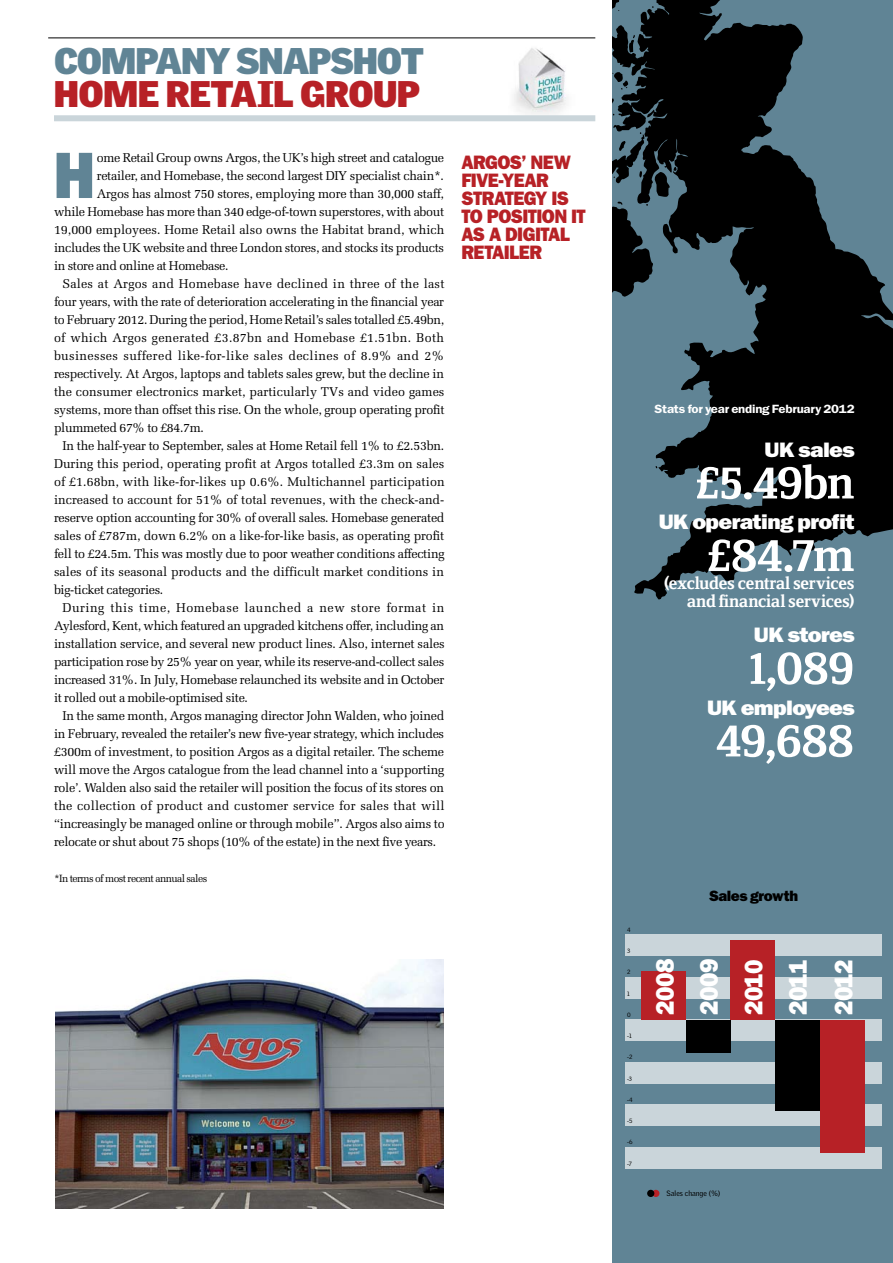
<style>
.page{position:relative;width:893px;height:1263px;background:#fff}
.page>*{position:absolute;margin:0;border:0;box-sizing:border-box;transform-origin:0 0}
.t1{font:900 62.7px "Griffith Gothic";color:#608495}
.t2{font:500 48.3px "Zine Serif Dis";letter-spacing:-.04em;color:#fff;scale:1.1 1}
.t3{font:900 36px "Griffith Gothic";letter-spacing:-.03em;color:#608495;scale:1.06 1}
.t4{font:900 36px "Griffith Gothic";letter-spacing:-.02em;color:#b72126;scale:1.06 1}
.t5{font:800 25.5px/44.7px "Franklin Gothic";letter-spacing:-.035em;color:#fff;text-align:justify;scale:.95 1}
.t6{font:800 21px "Franklin Gothic";letter-spacing:-.03em;color:#fff;scale:1.1 1}
.t7{font:800 19.5px/18px "Franklin Gothic";letter-spacing:-.025em;color:#b72126;scale:.95 1}
.t8{font:500 18px "Zine Serif Dis";letter-spacing:-.03em;color:#fff;scale:1.1 1}
.t9{font:800 15px "Franklin Gothic";color:#000}
.t10{font:12.75px "Melior";letter-spacing:-.02em;color:#000}
.t11{font:12.75px "Melior";color:#000}
.t12{font:12.75px "Melior";letter-spacing:.015em;color:#000}
.t13{font:12.75px "Melior";letter-spacing:.005em;color:#000}
.t14{font:12.75px "Melior";letter-spacing:.025em;color:#000}
.t15{font:12.75px "Melior";letter-spacing:.02em;color:#000}
.t16{font:12.75px "Melior";letter-spacing:.04em;color:#000}
.t17{font:600 12px "Franklin Gothic";letter-spacing:-.015em;color:#fff;scale:1.1 1}
.t18{font:10.5px "Melior";letter-spacing:-.055em;color:#000}
.t19{font:7.5px "Griffith Gothic";color:#000}
.t20{font:6px "Griffith Gothic";color:#000}
</style>
<div class="page">
<img style="left:56px;top:959px;width:388px;height:249px">
<div style="left:612px;top:0;width:281px;height:1263px;background:#608495"></div>
<svg style="left:612px;top:0;width:281px;height:599px;fill:#000"></svg>
<svg style="left:612px;top:0;width:17px;height:22px"></svg>
<svg style="left:628px;top:35px;width:7px;height:17px"></svg>
<svg style="left:612px;top:72px;width:16px;height:17px"></svg>
<svg style="left:612px;top:98px;width:2px;height:17px"></svg>
<svg style="left:612px;top:132px;width:64px;height:165px"></svg>
<div style="left:625px;top:1147px;width:257px;height:21px;background:#cad5da"></div>
<div style="left:625px;top:1105px;width:257px;height:21px;background:#cad5da"></div>
<div style="left:625px;top:1062px;width:257px;height:21px;background:#cad5da"></div>
<div style="left:625px;top:1020px;width:257px;height:21px;background:#cad5da"></div>
<div style="left:625px;top:977px;width:257px;height:21px;background:#cad5da"></div>
<div style="left:625px;top:935px;width:257px;height:21px;background:#cad5da"></div>
<div style="left:641px;top:971px;width:45px;height:49px;background:#b72126"></div>
<div style="left:820px;top:1020px;width:45px;height:132px;background:#b72126"></div>
<div style="left:686px;top:1020px;width:44px;height:32px;background:#000"></div>
<div style="left:775px;top:1020px;width:45px;height:90px;background:#000"></div>
<div style="left:730px;top:940px;width:45px;height:80px;background:#b72126"></div>
<svg style="left:652px;top:1190px;width:7px;height:7px"></svg>
<div style="left:647px;top:1190px;width:7px;height:7px;background:#000;border-radius:50%"></div>
<img style="left:514px;top:48px;width:53px;height:66px">
<div style="left:54px;top:115px;width:541px;height:6px;background:#cad5da"></div>
<hr style="left:48px;top:38px;width:547px;height:1px;background:#000">
<h3 class="t3" style="left:54px;top:39px;width:351px">COMPANY SNAPSHOT</h3>
<h3 class="t4" style="left:54px;top:72px;width:347px">HOME RETAIL GROUP</h3>
<h1 class="t1" style="left:54px;top:137px;width:42px">H</h1>
<p class="t10" style="left:97px;top:150px;width:349px">ome Retail Group owns Argos, the UK’s high street and catalogue</p>
<p class="t10" style="left:97px;top:168px;width:349px">retailer, and Homebase, the second largest DIY specialist chain*.</p>
<p class="t10" style="left:97px;top:186px;width:349px">Argos has almost 750 stores, employing more than 30,000 staff,</p>
<p class="t10" style="left:54px;top:204px;width:392px">while Homebase has more than 340 edge-of-town superstores, with about</p>
<p class="t11" style="left:54px;top:222px;width:392px">19,000 employees. Home Retail also owns the Habitat brand, which</p>
<p class="t10" style="left:54px;top:240px;width:392px">includes the UK website and three London stores, and stocks its products</p>
<p class="t10" style="left:54px;top:258px;width:176px">in store and online at Homebase.</p>
<p class="t12" style="left:63px;top:276px;width:384px">Sales at Argos and Homebase have declined in three of the last</p>
<p class="t10" style="left:54px;top:294px;width:392px">four years, with the rate of deterioration accelerating in the financial year</p>
<p class="t10" style="left:54px;top:312px;width:392px">to February 2012. During the period, Home Retail’s sales totalled £5.49bn,</p>
<p class="t15" style="left:54px;top:330px;width:392px">of which Argos generated £3.87bn and Homebase £1.51bn. Both</p>
<p class="t14" style="left:54px;top:348px;width:392px">businesses suffered like-for-like sales declines of 8.9% and 2%</p>
<p class="t10" style="left:54px;top:366px;width:392px">respectively. At Argos, laptops and tablets sales grew, but the decline in</p>
<p class="t11" style="left:54px;top:384px;width:392px">the consumer electronics market, particularly TVs and video games</p>
<p class="t10" style="left:54px;top:402px;width:392px">systems, more than offset this rise. On the whole, group operating profit</p>
<p class="t10" style="left:54px;top:420px;width:152px">plummeted 67% to £84.7m.</p>
<p class="t10" style="left:63px;top:438px;width:383px">In the half-year to September, sales at Home Retail fell 1% to £2.53bn.</p>
<p class="t11" style="left:54px;top:456px;width:392px">During this period, operating profit at Argos totalled £3.3m on sales</p>
<p class="t13" style="left:54px;top:474px;width:392px">of £1.68bn, with like-for-likes up 0.6%. Multichannel participation</p>
<p class="t11" style="left:54px;top:492px;width:392px">increased to account for 51% of total revenues, with the check-and-</p>
<p class="t10" style="left:54px;top:510px;width:392px">reserve option accounting for 30% of overall sales. Homebase generated</p>
<p class="t10" style="left:54px;top:528px;width:392px">sales of £787m, down 6.2% on a like-for-like basis, as operating profit</p>
<p class="t10" style="left:54px;top:546px;width:392px">fell to £24.5m. This was mostly due to poor weather conditions affecting</p>
<p class="t11" style="left:54px;top:564px;width:392px">sales of its seasonal products and the difficult market conditions in</p>
<p class="t10" style="left:54px;top:582px;width:111px">big-ticket categories.</p>
<p class="t16" style="left:63px;top:600px;width:383px">During this time, Homebase launched a new store format in</p>
<p class="t10" style="left:54px;top:618px;width:392px">Aylesford, Kent, which featured an upgraded kitchens offer, including an</p>
<p class="t10" style="left:54px;top:636px;width:392px">installation service, and several new product lines. Also, internet sales</p>
<p class="t10" style="left:54px;top:654px;width:392px">participation rose by 25% year on year, while its reserve-and-collect sales</p>
<p class="t10" style="left:54px;top:672px;width:392px">increased 31%. In July, Homebase relaunched its website and in October</p>
<p class="t10" style="left:54px;top:690px;width:196px">it rolled out a mobile-optimised site.</p>
<p class="t10" style="left:63px;top:708px;width:383px">In the same month, Argos managing director John Walden, who joined</p>
<p class="t10" style="left:54px;top:726px;width:392px">in February, revealed the retailer’s new five-year strategy, which includes</p>
<p class="t10" style="left:54px;top:744px;width:392px">£300m of investment, to position Argos as a digital retailer. The scheme</p>
<p class="t10" style="left:54px;top:762px;width:392px">will move the Argos catalogue from the lead channel into a ‘supporting</p>
<p class="t10" style="left:54px;top:780px;width:391px">role’. Walden also said the retailer will position the focus of its stores on</p>
<p class="t12" style="left:54px;top:798px;width:392px">the collection of product and customer service for sales that will</p>
<p class="t10" style="left:54px;top:816px;width:392px">“increasingly be managed online or through mobile”. Argos also aims to</p>
<p class="t10" style="left:54px;top:834px;width:384px">relocate or shut about 75 shops (10% of the estate) in the next five years.</p>
<p class="t18" style="left:54px;top:872px;width:155px">*In terms of most recent annual sales</p>
<h3 class="t7" style="left:461px;top:153px;width:133px">ARGOS’ NEW<br>FIVE-YEAR<br>STRATEGY IS<br>TO POSITION IT<br>AS A DIGITAL<br>RETAILER</h3>
<p class="t17" style="left:654px;top:402px;width:183px">Stats for year ending February 2012</p>
<h3 class="t6" style="left:764px;top:437px;width:83px">UK SALES</h3>
<h2 class="t2" style="left:695px;top:459px;width:146px">£5.49bn</h2>
<h3 class="t6" style="left:659px;top:509px;width:180px">UK OPERATING PROFIT</h3>
<h2 class="t2" style="left:707px;top:531px;width:136px">£84.7m</h2>
<h3 class="t8" style="left:687px;top:592px;width:154px">and financial services)</h3>
<h3 class="t6" style="left:754px;top:622px;width:93px">UK STORES</h3>
<h2 class="t2" style="left:750px;top:644px;width:97px">1,089</h2>
<h3 class="t6" style="left:707px;top:695px;width:136px">UK EMPLOYEES</h3>
<h2 class="t2" style="left:716px;top:716px;width:128px">49,688</h2>
<h3 class="t8" style="left:664px;top:574px;width:175px">(excludes central services</h3>
<p class="t20" style="left:627px;top:926px;width:5px">4</p>
<p class="t20" style="left:627px;top:947px;width:5px">3</p>
<p class="t20" style="left:627px;top:969px;width:5px">2</p>
<p class="t20" style="left:627px;top:990px;width:4px">1</p>
<p class="t20" style="left:627px;top:1011px;width:5px">0</p>
<p class="t20" style="left:627px;top:1032px;width:6px">-1</p>
<p class="t20" style="left:627px;top:1054px;width:7px">-2</p>
<p class="t20" style="left:627px;top:1075px;width:6px">-3</p>
<p class="t20" style="left:627px;top:1096px;width:7px">-4</p>
<p class="t20" style="left:627px;top:1117px;width:7px">-5</p>
<p class="t20" style="left:627px;top:1139px;width:7px">-6</p>
<p class="t20" style="left:627px;top:1160px;width:6px">-7</p>
<p class="t9" style="left:709px;top:887px;width:91px">SALES GROWTH</p>
<h3 class="t5" style="left:643px;top:1015px;width:60px;rotate:-90deg">2008<br>2009<br>2010<br>2011<br>2012</h3>
<p class="t19" style="left:667px;top:1189px;width:55px">Sales change (%)</p>
</div>
